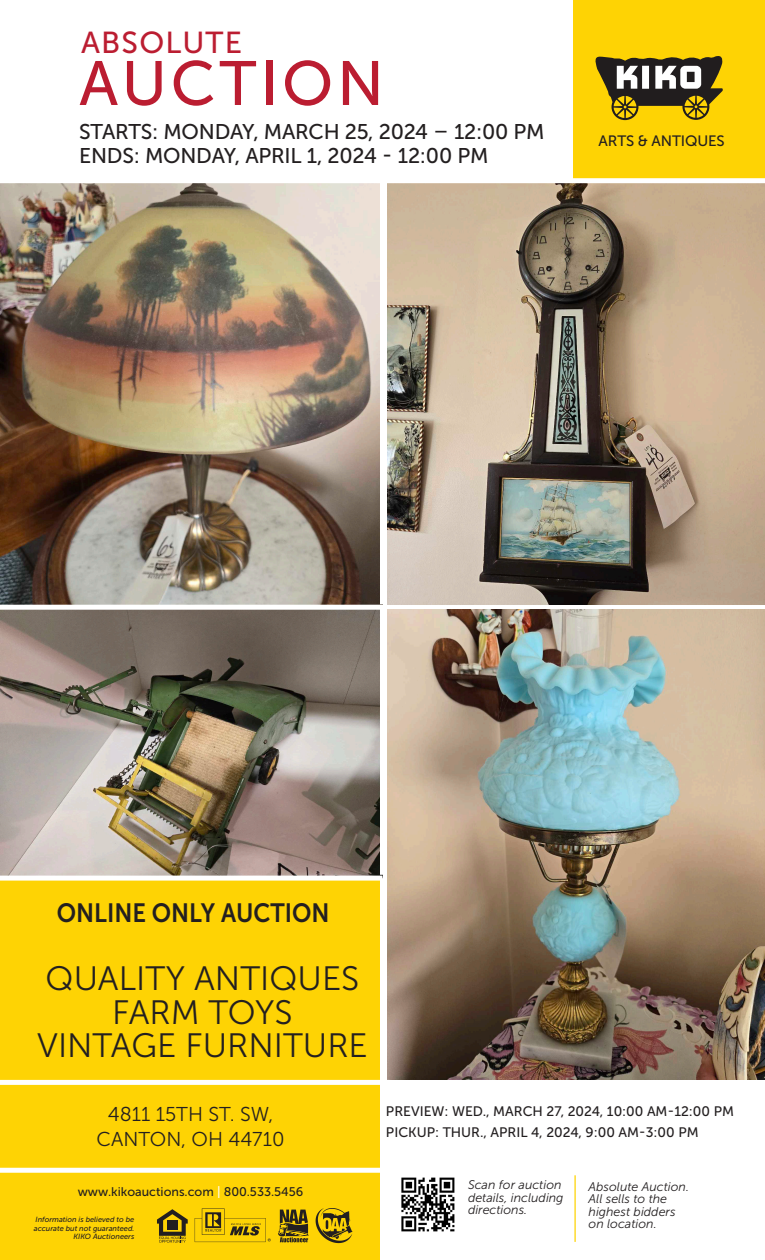
<style>
.page{position:relative;width:765px;height:1260px;background:#fff}
.page>*{position:absolute;margin:0;border:0;box-sizing:border-box;transform-origin:0 0}
.t1{font:62.38px "Museo Sans 500";letter-spacing:.06em;color:#bb1d31}
.t2{font:33.75px/33.8px "Museo Sans 300";color:#231f20;text-align:center}
.t3{font:30.25px "Museo Sans 500";letter-spacing:.04em;color:#bb1d31}
.t4{font:26.38px "Museo Sans 700";color:#231f20;scale:.9 1}
.t5{font:21.25px "Museo Sans 500";letter-spacing:-.01em;color:#231f20}
.t6{font:20px "Museo Sans 300";color:#231f20}
.t7{font:15px "Museo Sans 500";letter-spacing:-.01em;color:#231f20}
.t8{font:13.75px "Museo Sans 500";color:#231f20}
.t9{font:italic 12.5px/12.5px "Museo Sans 300";color:#231f20}
.t10{font:12.5px "Museo Sans 500";color:#231f20}
.t11{font:italic 7.5px/8.8px "Museo Sans 500";color:#231f20;text-align:right}
.s1{color:#fff}
</style>
<div class="page">
<img style="left:0;top:610px;width:382px;height:266px">
<img style="left:0;top:183px;width:380px;height:422px">
<div style="left:380px;top:608px;width:5px;height:267px;background:#fff"></div>
<img style="left:387px;top:183px;width:378px;height:422px">
<img style="left:387px;top:610px;width:378px;height:470px">
<div style="left:574px;top:0;width:191px;height:180px;background:#fed304"></div>
<svg style="left:595px;top:56px;width:128px;height:64px"></svg>
<div style="left:0;top:178px;width:765px;height:5px;background:#fff"></div>
<div style="left:0;top:881px;width:382px;height:379px;background:#fed304"></div>
<img style="left:401px;top:1177px;width:54px;height:55px">
<hr style="left:574px;top:1175px;width:2px;height:67px;background:#fed304">
<div style="left:0;top:1168px;width:389px;height:5px;background:#fff"></div>
<div style="left:0;top:1080px;width:389px;height:5px;background:#fff"></div>
<svg style="left:278px;top:1210px;width:31px;height:32px"></svg>
<svg style="left:195px;top:1208px;width:76px;height:34px"></svg>
<svg style="left:157px;top:1209px;width:31px;height:34px"></svg>
<img style="left:316px;top:1208px;width:36px;height:36px">
<div style="left:380px;top:878px;width:5px;height:382px;background:#fff"></div>
<p class="t3" style="left:81px;top:26px;width:163px">ABSOLUTE</p>
<p class="t1" style="left:79px;top:49px;width:306px">AUCTION</p>
<p class="t5" style="left:79px;top:120px;width:467px">STARTS: MONDAY, MARCH 25, 2024 – 12:00 PM</p>
<p class="t5" style="left:79px;top:144px;width:411px">ENDS: MONDAY, APRIL 1, 2024 - 12:00 PM</p>
<p class="t7" style="left:599px;top:133px;width:128px">ARTS &amp; ANTIQUES</p>
<p class="t4" style="left:57px;top:898px;width:304px">ONLINE ONLY AUCTION</p>
<p class="t2" style="left:37px;top:962px;width:332px">QUALITY ANTIQUES<br>FARM TOYS<br>VINTAGE FURNITURE</p>
<p class="t6" style="left:108px;top:1103px;width:167px">4811 15TH ST. SW,</p>
<p class="t6" style="left:97px;top:1128px;width:189px">CANTON, OH 44710</p>
<p class="t10" style="left:78px;top:1185px;width:227px">www.kikoauctions.com <span class="s1">|</span> 800.533.5456</p>
<p class="t11" style="left:34px;top:1215px;width:102px">Information is believed to be accurate but not guaranteed.<br>KIKO Auctioneers</p>
<p class="t8" style="left:386px;top:1104px;width:349px">PREVIEW: WED., MARCH 27, 2024, 10:00 AM-12:00 PM</p>
<p class="t8" style="left:386px;top:1125px;width:314px">PICKUP: THUR., APRIL 4, 2024, 9:00 AM-3:00 PM</p>
<p class="t9" style="left:468px;top:1179px;width:97px">Scan for auction details, including directions.</p>
<p class="t9" style="left:589px;top:1180px;width:102px">Absolute Auction.<br>All sells to the highest bidders on location.</p>
</div>
